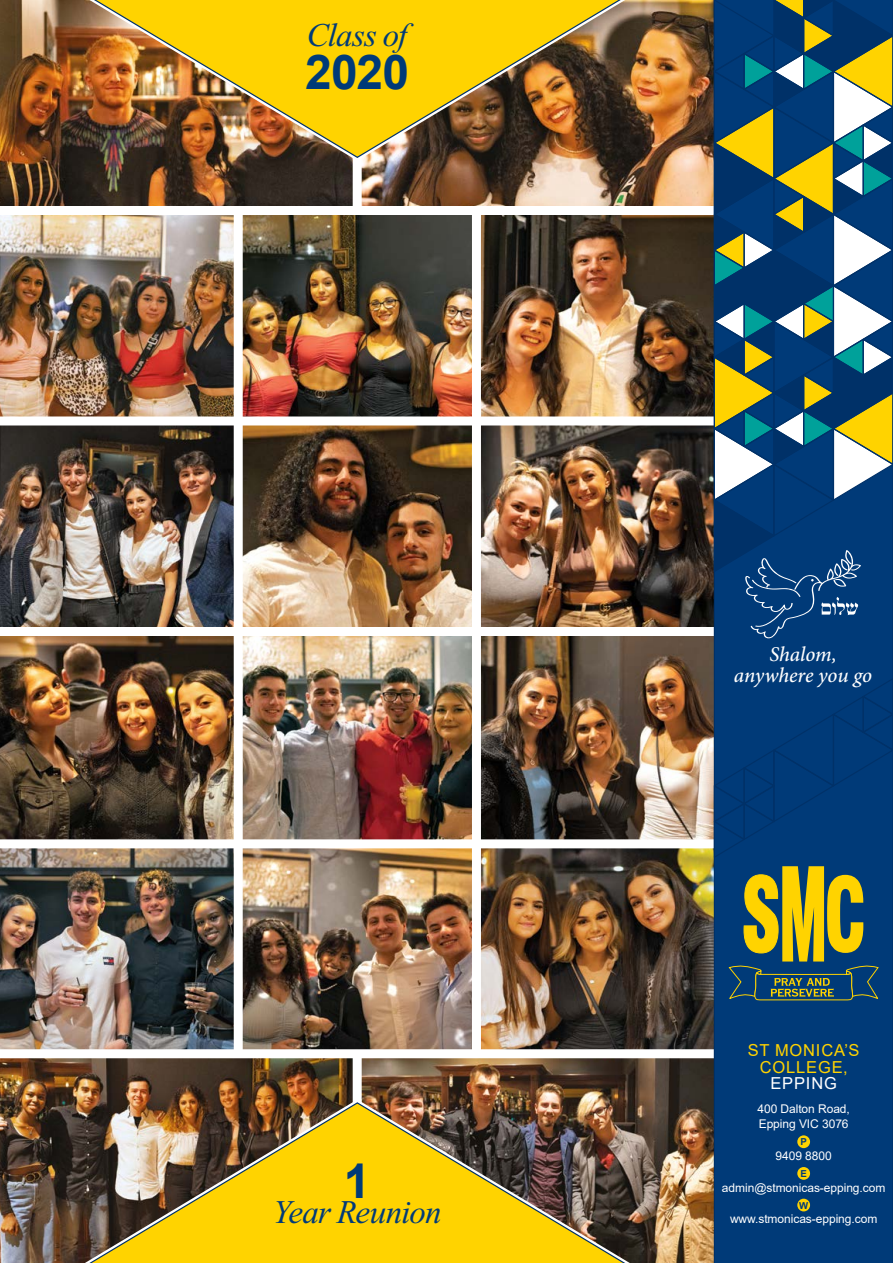
<style>
.page{position:relative;width:893px;height:1263px;background:#fff}
.page>*{position:absolute;margin:0;border:0;box-sizing:border-box;transform-origin:0 0}
.t1{font:700 48px "Arial";color:#003a78}
.t2{font:italic 33px "Times New Roman";letter-spacing:-.025em;color:#003a78}
.t3{font:italic 500 21px/21px "Minion Pro";letter-spacing:-.005em;color:#fff;text-align:center}
.t4{font:16.5px/16.5px "Arial";letter-spacing:.05em;color:#ffd300;text-align:center}
.t5{font:16.5px "Arial";letter-spacing:.05em;color:#fff}
.t6{font:12px/15.8px "Arial";letter-spacing:-.005em;color:#fff}
.t7{font:700 9.6px "Arial";color:#003a78}
</style>
<div class="page">
<img style="left:0;top:0;width:353px;height:206px">
<img style="left:362px;top:0;width:350px;height:206px">
<img style="left:0;top:215px;width:234px;height:201px">
<img style="left:243px;top:215px;width:229px;height:201px">
<img style="left:481px;top:215px;width:231px;height:201px">
<img style="left:0;top:636px;width:234px;height:203px">
<img style="left:243px;top:636px;width:229px;height:203px">
<img style="left:481px;top:636px;width:233px;height:203px">
<img style="left:0;top:1058px;width:353px;height:205px">
<img style="left:362px;top:1058px;width:352px;height:205px">
<img style="left:0;top:425px;width:234px;height:202px">
<img style="left:243px;top:425px;width:229px;height:202px">
<img style="left:481px;top:425px;width:231px;height:202px">
<img style="left:0;top:848px;width:234px;height:201px">
<img style="left:243px;top:848px;width:229px;height:201px">
<img style="left:481px;top:848px;width:233px;height:201px">
<img style="left:64px;top:1095px;width:587px;height:168px">
<img style="left:64px;top:0;width:587px;height:165px">
<img style="left:68px;top:1101px;width:579px;height:162px">
<img style="left:68px;top:0;width:579px;height:159px">
<div style="left:714px;top:638px;width:179px;height:625px;background:#003a78"></div>
<div style="left:712px;top:676px;width:181px;height:183px;background:#003a78"></div>
<div style="left:797px;top:1135px;width:13px;height:13px;background:#ffd300;border-radius:50%"></div>
<div style="left:797px;top:1167px;width:13px;height:13px;background:#ffd300;border-radius:50%"></div>
<div style="left:797px;top:1199px;width:13px;height:12px;background:#ffd300;border-radius:50%"></div>
<svg style="left:729px;top:866px;width:149px;height:134px;background:#647648"></svg>
<svg style="left:712px;top:0;width:181px;height:638px;background:#3d6578"></svg>
<h2 class="t2" style="left:307px;top:17px;width:102px">Class of</h2>
<h1 class="t1" style="left:305px;top:39px;width:106px">2020</h1>
<h1 class="t1" style="left:344px;top:1147px;width:28px">1</h1>
<h2 class="t2" style="left:273px;top:1195px;width:170px">Year Reunion</h2>
<h3 class="t3" style="left:734px;top:644px;width:140px">Shalom, anywhere you go</h3>
<h3 class="t4" style="left:748px;top:1042px;width:113px">ST MONICA’S<br>COLLEGE,</h3>
<h3 class="t5" style="left:770px;top:1072px;width:68px">EPPING</h3>
<p class="t6" style="left:757px;top:1100px;width:94px">400 Dalton Road,<br>Epping VIC 3076</p>
<p class="t7" style="left:801px;top:1135px;width:8px">P</p>
<p class="t6" style="left:776px;top:1148px;width:58px">9409 8800</p>
<p class="t7" style="left:800px;top:1167px;width:8px">E</p>
<p class="t6" style="left:722px;top:1179px;width:165px">admin@stmonicas-epping.com</p>
<p class="t7" style="left:799px;top:1198px;width:11px">W</p>
<p class="t6" style="left:730px;top:1211px;width:149px">www.stmonicas-epping.com</p>
</div>
